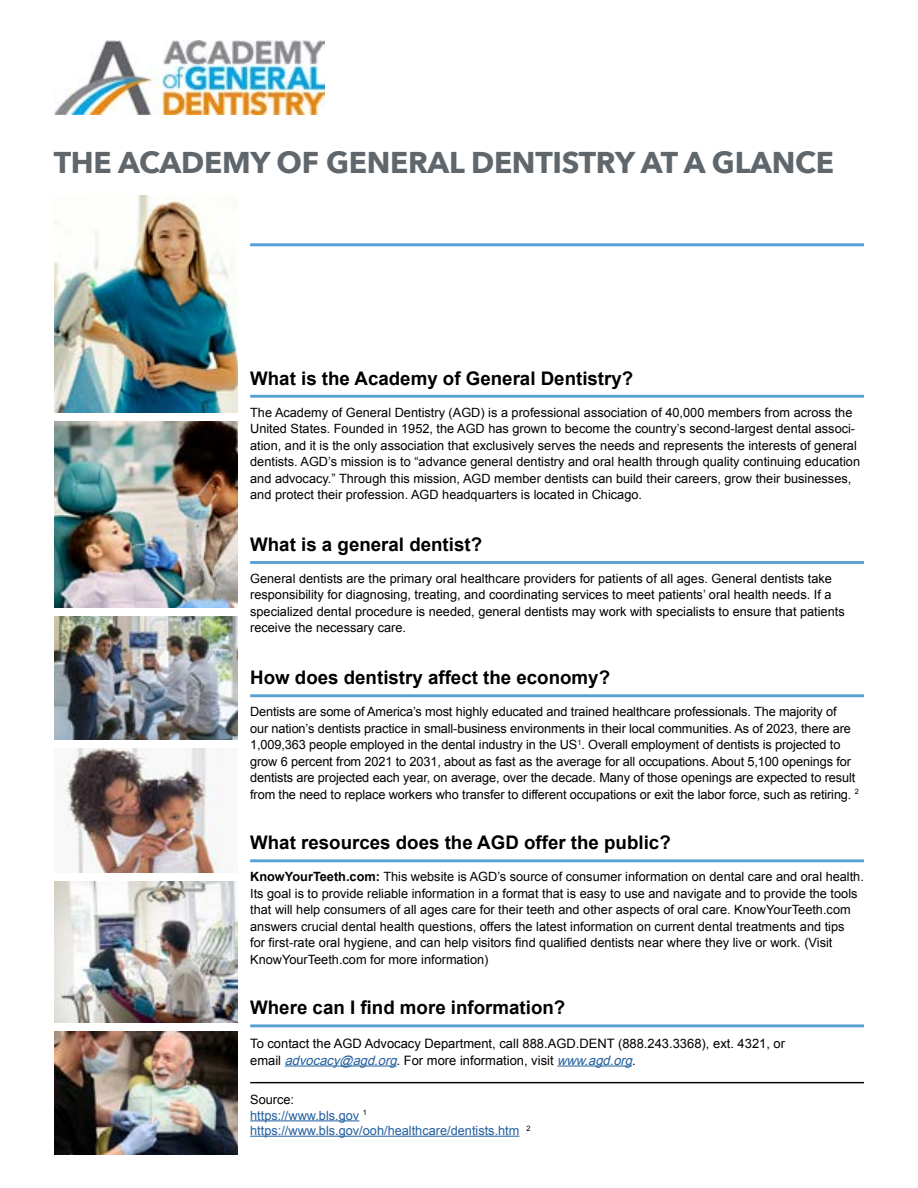
<style>
.page{position:relative;width:918px;height:1188px;background:#fff}
.page>*{position:absolute;margin:0;border:0;box-sizing:border-box;transform-origin:0 0}
.t1{font:700 30px "Avenir Next LT Pro";letter-spacing:-.01em;color:#60676c}
.t2{font:700 18.75px "Arial";color:#000}
.t3{font:12.9px/16.5px "Arial";color:#000}
.t4{font:12.75px/16.5px "Arial";color:#000}
.t5{font:12.75px/15.3px "Arial";color:#215e9e}
.s1{font-weight:700}
.s2{font-style:italic;color:#215e9e}
.s3{font-style:italic}
.s4{color:#000}
</style>
<div class="page">
<img style="left:55px;top:196px;width:183px;height:216px">
<img style="left:55px;top:881px;width:183px;height:141px">
<img style="left:55px;top:617px;width:183px;height:123px">
<img style="left:55px;top:749px;width:166px;height:123px">
<img style="left:55px;top:421px;width:183px;height:187px">
<img style="left:54px;top:40px;width:270px;height:74px">
<hr style="left:250px;top:243px;width:614px;height:3px;background:#56a0d3">
<hr style="left:250px;top:395px;width:614px;height:3px;background:#56a0d3">
<hr style="left:250px;top:561px;width:614px;height:3px;background:#56a0d3">
<hr style="left:250px;top:694px;width:614px;height:3px;background:#56a0d3">
<hr style="left:250px;top:859px;width:614px;height:3px;background:#56a0d3">
<hr style="left:250px;top:1024px;width:614px;height:3px;background:#56a0d3">
<hr style="left:250px;top:1082px;width:614px;height:1px;background:#000">
<hr style="left:285px;top:1066px;width:112px;height:1px;background:#215e9e">
<hr style="left:557px;top:1066px;width:75px;height:1px;background:#215e9e">
<hr style="left:250px;top:1120px;width:109px;height:1px;background:#215e9e">
<hr style="left:250px;top:1136px;width:270px;height:1px;background:#215e9e">
<img style="left:55px;top:1031px;width:183px;height:124px">
<h1 class="t1" style="left:54px;top:144px;width:782px">THE ACADEMY OF GENERAL DENTISTRY AT A GLANCE</h1>
<h2 class="t2" style="left:250px;top:366px;width:385px">What is the Academy of General Dentistry?</h2>
<p class="t4" style="left:250px;top:404px;width:611px">The Academy of General Dentistry (AGD) is a professional association of 40,000 members from across the United States. Founded in 1952, the AGD has grown to become the country’s second-largest dental associ&shy;ation, and it is the only association that exclusively serves the needs and represents the interests of general dentists. AGD’s mission is to “advance general dentistry and oral health through quality continuing education and advocacy.” Through this mission, AGD member dentists can build their careers, grow their businesses, and protect their profession. AGD headquarters is located in Chicago.</p>
<h2 class="t2" style="left:250px;top:532px;width:233px">What is a general dentist?</h2>
<p class="t4" style="left:250px;top:570px;width:596px">General dentists are the primary oral healthcare providers for patients of all ages. General dentists take responsibility for diagnosing, treating, and coordinating services to meet patients’ oral health needs. If a specialized dental procedure is needed, general dentists may work with specialists to ensure that patients receive the necessary care.</p>
<h2 class="t2" style="left:250px;top:665px;width:361px">How does dentistry affect the economy?</h2>
<p class="t4" style="left:250px;top:703px;width:610px">Dentists are some of America’s most highly educated and trained healthcare professionals. The majority of<br>our nation’s dentists practice in small-business environments in their local communities. As of 2023, there are 1,009,363 people employed in the dental industry in the US<sup>1</sup>. Overall employment of dentists is projected to grow 6 percent from 2021 to 2031, about as fast as the average for all occupations. About 5,100 openings for dentists are projected each year, on average, over the decade. Many of those openings are expected to result from the need to replace workers who transfer to different occupations or exit the labor force, such as retiring. <sup>2</sup></p>
<h2 class="t2" style="left:250px;top:830px;width:422px">What resources does the AGD offer the public?</h2>
<p class="t4" style="left:250px;top:869px;width:615px"><span class="s1">KnowYourTeeth.com:</span> This website is AGD’s source of consumer information on dental care and oral health.<br>Its goal is to provide reliable information in a format that is easy to use and navigate and to provide the tools that will help consumers of all ages care for their teeth and other aspects of oral care. KnowYourTeeth.com answers crucial dental health questions, offers the latest information on current dental treatments and tips<br>for first-rate oral hygiene, and can help visitors find qualified dentists near where they live or work. (Visit KnowYourTeeth.com for more information)</p>
<h2 class="t2" style="left:250px;top:995px;width:317px">Where can I find more information?</h2>
<p class="t3" style="left:250px;top:1036px;width:536px">To contact the AGD Advocacy Department, call 888.AGD.DENT (888.243.3368), ext. 4321, or e m a i l <span class="s2">advocacy@agd.org</span><span class="s3">.</span>F o r m o re i n fo rm at i o n , v i s i t <span class="s2">www.agd.org</span>.</p>
<p class="t5" style="left:250px;top:1092px;width:282px"><span class="s4">Source:<br></span>https://www.bls.gov <sup>1 </sup>https://www.bls.gov/ooh/healthcare/dentists.htm <sup>2</sup></p>
</div>
